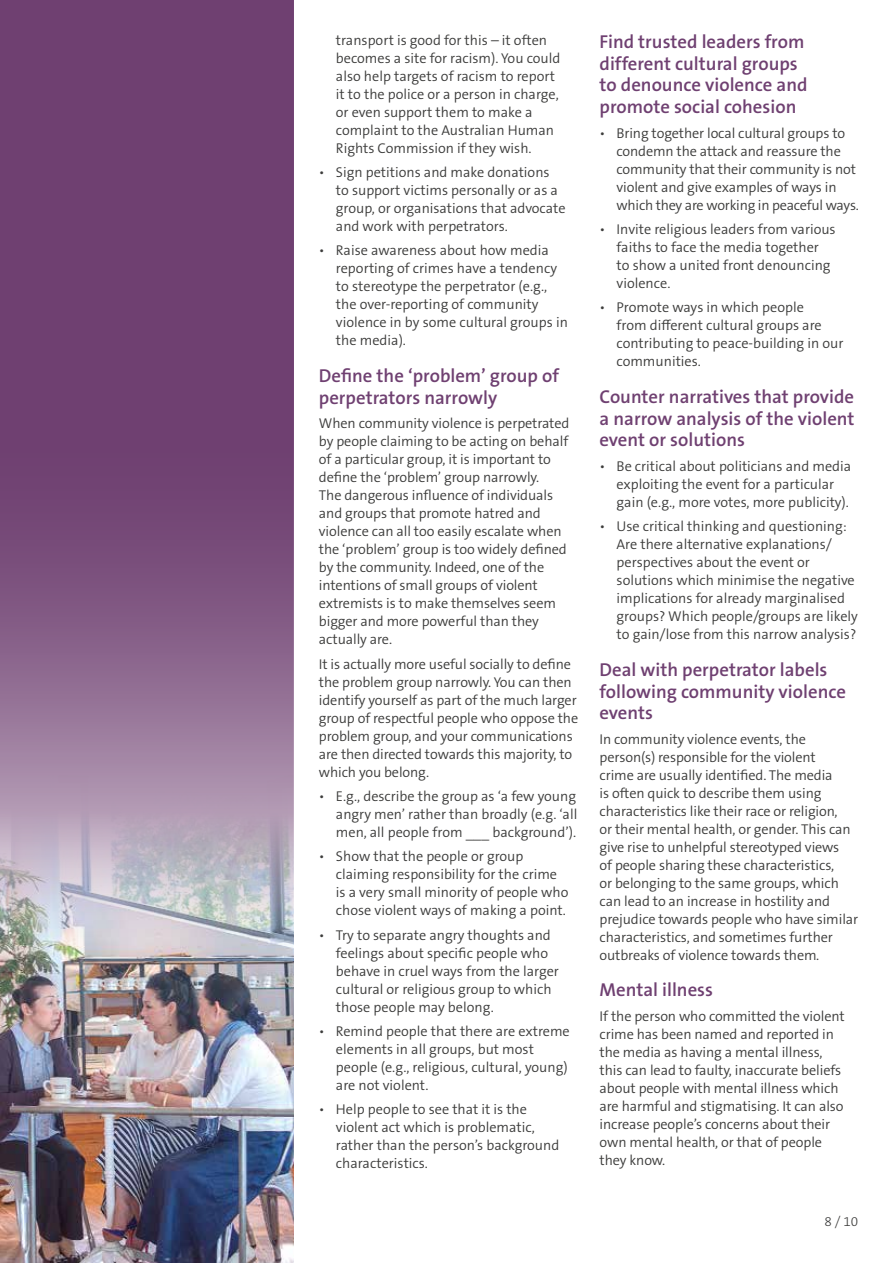
<style>
.page{position:relative;width:893px;height:1263px;background:#fff}
.page>*{position:absolute;margin:0;border:0;box-sizing:border-box;transform-origin:0 0}
.t1{font:600 18.75px/21.8px "The Sans B W6";color:#6f4071}
.t2{font:300 14.25px/18px "The Sans B W4";letter-spacing:-.005em;color:#3c3c3b}
.t3{font:300 13.5px "The Sans B W3";color:#3c3c3b}
.s1{font-family:"The Sans B W3"}
</style>
<div class="page">
<img style="left:0;top:964px;width:294px;height:299px">
<svg style="left:0;top:0;width:294px;height:964px;fill:#714373"></svg>
<p class="t2" style="left:336px;top:31px;width:226px">transport is good for this – it often becomes a site for racism). You could also help targets of racism to report it to the police or a person in charge, or even support them to make a complaint to the Australian Human Rights Commission if they wish.</p>
<p class="t2" style="left:336px;top:163px;width:231px;text-indent:-17px"><span class="s1">•</span> Sign petitions and make donations to support victims personally or as a group, or organisations that advocate and work with perpetrators.</p>
<p class="t2" style="left:336px;top:242px;width:233px;text-indent:-17px"><span class="s1">•</span> Raise awareness about how media reporting of crimes have a tendency to stereotype the perpetrator (e.g., the over-reporting of community violence in by some cultural groups in the media).</p>
<h1 class="t1" style="left:319px;top:365px;width:242px">Define the ‘problem’ group of perpetrators narrowly</h1>
<p class="t2" style="left:319px;top:414px;width:252px">When community violence is perpetrated by people claiming to be acting on behalf of a particular group, it is important to define the ‘problem’ group narrowly.<br>The dangerous influence of individuals and groups that promote hatred and violence can all too easily escalate when the ‘problem’ group is too widely defined by the community. Indeed, one of the intentions of small groups of violent extremists is to make themselves seem bigger and more powerful than they actually are.</p>
<p class="t2" style="left:319px;top:655px;width:261px">It is actually more useful socially to define the problem group narrowly. You can then identify yourself as part of the much larger group of respectful people who oppose the problem group, and your communications are then directed towards this majority, to which you belong.</p>
<p class="t2" style="left:336px;top:787px;width:243px;text-align:justify;text-indent:-17px"><span class="s1">•</span> E.g., describe the group as ‘a few young angry men’ rather than broadly (e.g. ‘all men, all people from ___ background’).</p>
<p class="t2" style="left:336px;top:847px;width:234px;text-indent:-17px"><span class="s1">•</span> Show that the people or group claiming responsibility for the crime is a very small minority of people who chose violent ways of making a point.</p>
<p class="t2" style="left:336px;top:926px;width:225px;text-indent:-17px"><span class="s1">•</span> Try to separate angry thoughts and feelings about specific people who behave in cruel ways from the larger cultural or religious group to which those people may belong.</p>
<p class="t2" style="left:336px;top:1022px;width:235px;text-indent:-17px"><span class="s1">•</span> Remind people that there are extreme elements in all groups, but most people (e.g., religious, cultural, young) are not violent.</p>
<p class="t2" style="left:336px;top:1101px;width:225px;text-indent:-17px"><span class="s1">•</span> Help people to see that it is the violent act which is problematic, rather than the person’s background characteristics.</p>
<h1 class="t1" style="left:600px;top:31px;width:210px">Find trusted leaders from different cultural groups to denounce violence and promote social cohesion</h1>
<p class="t2" style="left:617px;top:124px;width:244px;text-indent:-17px"><span class="s1">•</span> Bring together local cultural groups to condemn the attack and reassure the community that their community is not violent and give examples of ways in which they are working in peaceful ways.</p>
<p class="t2" style="left:617px;top:220px;width:221px;text-indent:-17px"><span class="s1">•</span> Invite religious leaders from various faiths to face the media together<br>to show a united front denouncing violence.</p>
<p class="t2" style="left:617px;top:299px;width:228px;text-indent:-17px"><span class="s1">•</span> Promote ways in which people<br>from different cultural groups are contributing to peace-building in our communities.</p>
<h1 class="t1" style="left:600px;top:386px;width:256px;text-align:justify">Counter narratives that provide a narrow analysis of the violent event or solutions</h1>
<p class="t2" style="left:617px;top:457px;width:236px;text-indent:-17px"><span class="s1">•</span> Be critical about politicians and media exploiting the event for a particular gain (e.g., more votes, more publicity).</p>
<p class="t2" style="left:617px;top:517px;width:243px;text-indent:-17px"><span class="s1">•</span> Use critical thinking and questioning:<br>Are there alternative explanations/ perspectives about the event or solutions which minimise the negative implications for already marginalised groups? Which people/groups are likely to gain/lose from this narrow analysis?</p>
<h1 class="t1" style="left:600px;top:659px;width:248px">Deal with perpetrator labels following community violence events</h1>
<p class="t2" style="left:600px;top:730px;width:260px">In community violence events, the person(s) responsible for the violent<br>crime are usually identified. The media<br>is often quick to describe them using characteristics like their race or religion,<br>or their mental health, or gender. This can give rise to unhelpful stereotyped views<br>of people sharing these characteristics,<br>or belonging to the same groups, which can lead to an increase in hostility and prejudice towards people who have similar characteristics, and sometimes further outbreaks of violence towards them.</p>
<h1 class="t1" style="left:600px;top:979px;width:115px">Mental illness</h1>
<p class="t2" style="left:600px;top:1007px;width:247px">If the person who committed the violent crime has been named and reported in the media as having a mental illness, this can lead to faulty, inaccurate beliefs about people with mental illness which are harmful and stigmatising. It can also increase people’s concerns about their own mental health, or that of people they know.</p>
<p class="t3" style="left:824px;top:1213px;width:35px">8 / 10</p>
</div>
